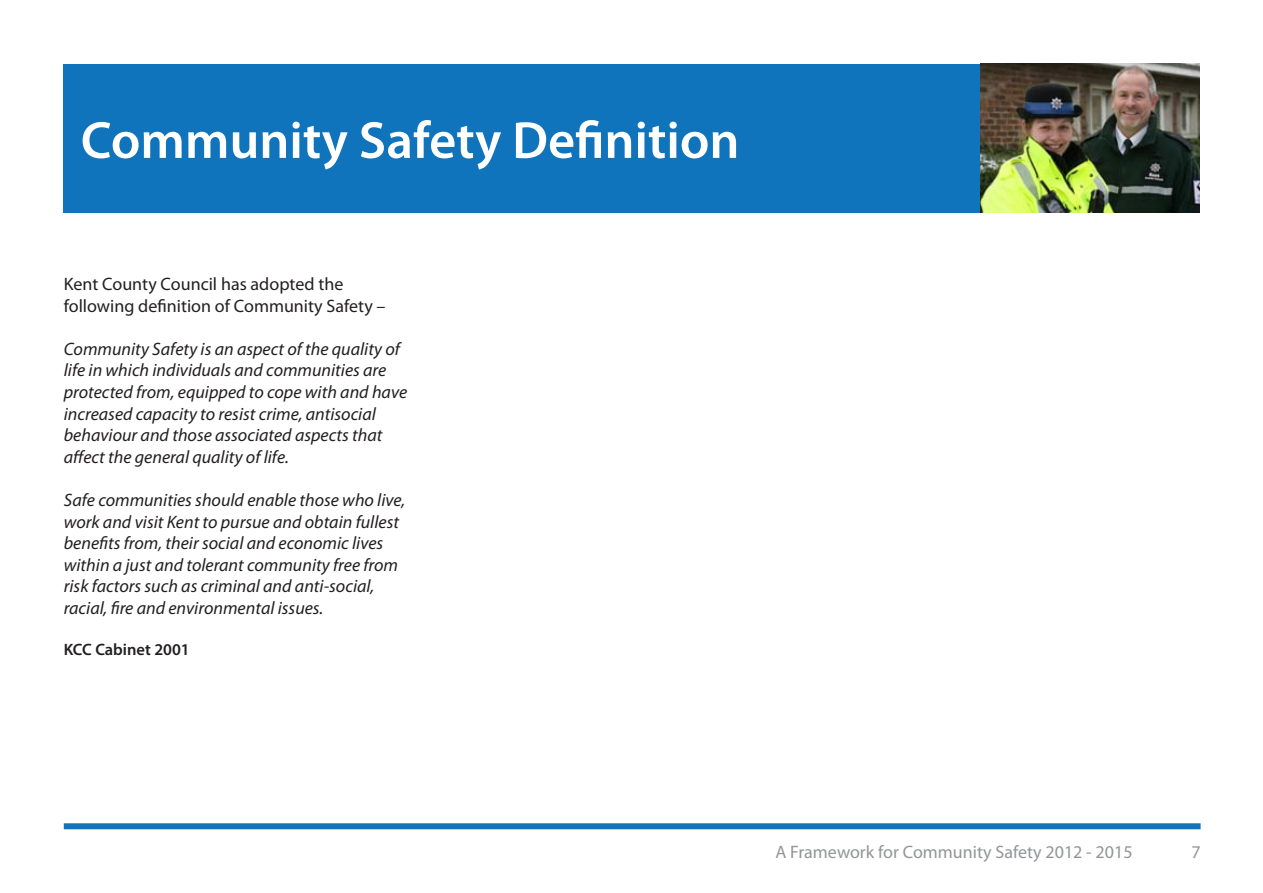
<style>
.page{position:relative;width:1263px;height:893px;background:#fff}
.page>*{position:absolute;margin:0;border:0;box-sizing:border-box;transform-origin:0 0}
.t1{font:600 52.5px "Myriad Pro";color:#fff}
.t2{font:italic 18px/21.6px "Myriad Pro";color:#231f20}
.body_text_main{font:18px/21.6px "Myriad Pro";color:#231f20}
.t3{font:18px "Myriad Pro";color:#939598}
.t4{font:600 16.5px "Myriad Pro";color:#231f20}
</style>
<div class="page">
<div style="left:64px;top:823px;width:1136px;height:6px;background:#1074bc"></div>
<div style="left:64px;top:64px;width:948px;height:149px;background:#1074bc"></div>
<img style="left:980px;top:64px;width:219px;height:149px">
<p class="t1" style="left:81px;top:107px;width:660px">Community Safety Definition</p>
<p class="body_text_main" style="left:64px;top:273px;width:323px">Kent County Council has adopted the following definition of Community Safety –</p>
<p class="t2" style="left:64px;top:338px;width:345px">Community Safety is an aspect of the quality of life in which individuals and communities are protected from, equipped to cope with and have increased capacity to resist crime, antisocial behaviour and those associated aspects that affect the general quality of life.</p>
<p class="t2" style="left:64px;top:489px;width:343px">Safe communities should enable those who live, work and visit Kent to pursue and obtain fullest benefits from, their social and economic lives within a just and tolerant community free from risk factors such as criminal and anti-social, racial, fire and environmental issues.</p>
<p class="t4" style="left:64px;top:639px;width:127px">KCC Cabinet 2001</p>
<p class="t3" style="left:775px;top:841px;width:359px">A Framework for Community Safety 2012 - 2015</p>
<p class="t3" style="left:1191px;top:841px;width:11px">7</p>
</div>
